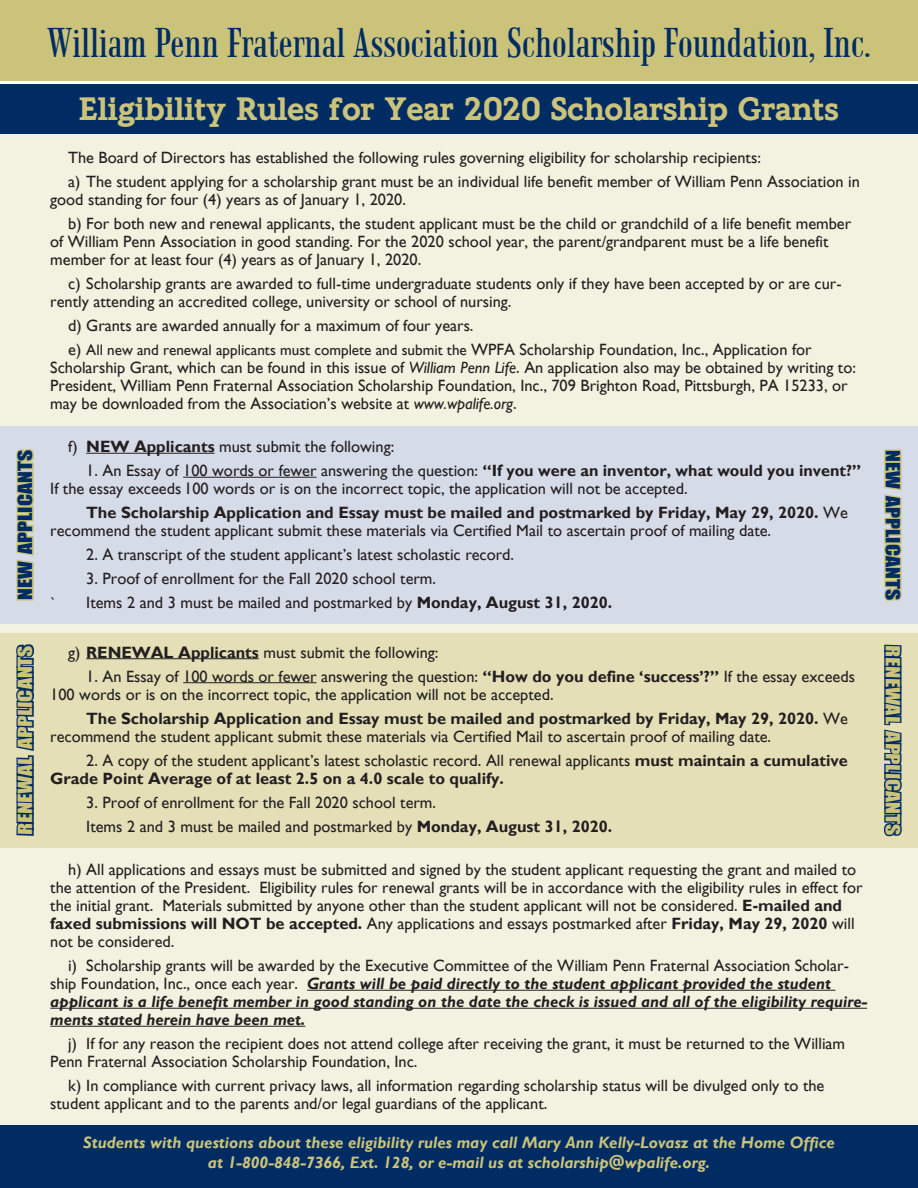
<style>
.page{position:relative;width:918px;height:1188px;background:#fff}
.page>*{position:absolute;margin:0;border:0;box-sizing:border-box;transform-origin:0 0}
.t1{font:40.5px "Strider";color:#002c63}
.t2{font:700 31.5px "Graphos";color:#cbc37a}
.t3{font:18px "Impact";color:#cbc37a;scale:1.21 1}
.t4{font:18px "Impact";color:#002c63;scale:1.21 1}
.t5{font:italic 700 16.5px/19.5px "Gill Sans";color:#cbc37a;text-align:center}
.t6{font:16.35px/18px "Gill Sans";color:#231f20}
.t7{font:italic 700 16.35px/18px "Gill Sans";color:#231f20}
.t8{font:15.15px "Gill Sans";color:#231f20}
.s1{font-size:16.35px}
.s2{font-style:italic}
.s3{font-weight:700}
.s4{font-weight:400;font-style:normal}
</style>
<div class="page">
<div style="left:0;top:0;width:918px;height:81px;background:#cbc37a"></div>
<div style="left:0;top:134px;width:918px;height:1007px;background:#f3f1df"></div>
<div style="left:0;top:84px;width:918px;height:50px;background:#002c63"></div>
<div style="left:0;top:633px;width:918px;height:215px;background:#e4dfb6"></div>
<div style="left:0;top:426px;width:918px;height:198px;background:#d6dbe8"></div>
<hr style="left:86px;top:453px;width:129px;height:1px;background:#231f20">
<hr style="left:183px;top:477px;width:134px;height:1px;background:#231f20">
<hr style="left:86px;top:658px;width:173px;height:1px;background:#231f20">
<hr style="left:183px;top:682px;width:134px;height:1px;background:#231f20">
<hr style="left:307px;top:990px;width:528px;height:1px;background:#231f20">
<hr style="left:50px;top:1008px;width:817px;height:1px;background:#231f20">
<hr style="left:50px;top:1026px;width:255px;height:1px;background:#231f20">
<svg style="left:16px;top:449px;width:18px;height:152px;background:#cdc893"></svg>
<svg style="left:16px;top:644px;width:18px;height:192px;background:#325375"></svg>
<svg style="left:884px;top:449px;width:18px;height:152px;background:#cdc893"></svg>
<svg style="left:884px;top:644px;width:18px;height:193px;background:#335475"></svg>
<div style="left:0;top:1125px;width:918px;height:63px;background:#002c63"></div>
<p class="t4" style="left:11px;top:600px;width:125px;rotate:-90deg">NEW APPLICANTS</p>
<p class="t3" style="left:11px;top:835px;width:158px;rotate:-90deg">RENEWAL APPLICANTS</p>
<h1 class="t1" style="left:47px;top:19px;width:825px">William Penn Fraternal Association Scholarship Foundation, Inc.</h1>
<h2 class="t2" style="left:79px;top:88px;width:761px">Eligibility Rules for Year 2020 Scholarship Grants</h2>
<p class="t6" style="left:68px;top:145px;width:793px;line-height:24px">The Board of Directors has established the following rules governing eligibility for scholarship recipients:<br>a) The student applying for a scholarship grant must be an individual life benefit member of William Penn Association in</p>
<p class="t6" style="left:68px;top:187px;width:785px;line-height:24px;text-indent:-18px">good standing for four (4) years as of January 1, 2020.<br>b) For both new and renewal applicants, the student applicant must be the child or grandchild of a life benefit member</p>
<p class="t6" style="left:50px;top:232px;width:780px">of William Penn Association in good standing. For the 2020 school year, the parent/grandparent must be a life benefit member for at least four (4) years as of January 1, 2020.</p>
<p class="t6" style="left:50px;top:274px;width:793px;text-indent:18px">c) Scholarship grants are awarded to full-time undergraduate students only if they have been accepted by or are cur&shy;rently attending an accredited college, university or school of nursing.</p>
<p class="t6" style="left:68px;top:316px;width:407px">d) Grants are awarded annually for a maximum of four years.</p>
<p class="t8" style="left:68px;top:341px;width:745px"><span class="s1">e)</span> All new and renewal applicants must complete and submit the <span class="s1">WPFA Scholarship Foundation, Inc., Application for</span></p>
<p class="t6" style="left:50px;top:358px;width:807px">Scholarship Grant, which can be found in this issue of <span class="s2">William Penn Life</span>. An application also may be obtained by writing to:<br>President, William Penn Fraternal Association Scholarship Foundation, Inc., 709 Brighton Road, Pittsburgh, PA 15233, or may be downloaded from the Association’s website at <span class="s2">www.wpalife.org</span>.</p>
<p class="t6" style="left:68px;top:438px;width:328px">f) <span class="s3">NEW Applicants</span> must submit the following:</p>
<p class="t6" style="left:50px;top:462px;width:812px;text-indent:36px">1. An Essay of 100 words or fewer answering the question: <span class="s3">“If you were an inventor, what would you invent?”<br></span>If the essay exceeds 100 words or is on the incorrect topic, the application will not be accepted.</p>
<p class="t6" style="left:50px;top:504px;width:799px;text-indent:36px"><span class="s3">The Scholarship Application and Essay must be mailed and postmarked by Friday, May 29, 2020.</span> We recommend the student applicant submit these materials via Certified Mail to ascertain proof of mailing date.</p>
<p class="t6" style="left:86px;top:546px;width:429px">2. A transcript of the student applicant’s latest scholastic record.</p>
<p class="t6" style="left:86px;top:570px;width:351px">3. Proof of enrollment for the Fall 2020 school term.</p>
<p class="t6" style="left:50px;top:594px;width:7px">`</p>
<p class="t6" style="left:86px;top:594px;width:528px">Items 2 and 3 must be mailed and postmarked by <span class="s3">Monday, August 31, 2020.</span></p>
<p class="t6" style="left:68px;top:643px;width:372px">g) <span class="s3">RENEWAL Applicants</span> must submit the following:</p>
<p class="t6" style="left:50px;top:667px;width:806px;text-indent:36px">1. An Essay of 100 words or fewer answering the question: <span class="s3">“How do you define ‘success’?”</span> If the essay exceeds<br>100 words or is on the incorrect topic, the application will not be accepted.</p>
<p class="t6" style="left:50px;top:709px;width:799px;text-indent:36px"><span class="s3">The Scholarship Application and Essay must be mailed and postmarked by Friday, May 29, 2020.</span> We recommend the student applicant submit these materials via Certified Mail to ascertain proof of mailing date.</p>
<p class="t6" style="left:50px;top:751px;width:799px;text-indent:36px">2. A copy of the student applicant’s latest scholastic record. All renewal applicants <span class="s3">must maintain a cumulative<br>Grade Point Average of at least 2.5 on a 4.0 scale to qualify.</span></p>
<p class="t6" style="left:86px;top:790px;width:528px;line-height:24px">3. Proof of enrollment for the Fall 2020 school term.<br>Items 2 and 3 must be mailed and postmarked by <span class="s3">Monday, August 31, 2020.</span></p>
<p class="t6" style="left:50px;top:861px;width:814px;text-indent:18px">h) All applications and essays must be submitted and signed by the student applicant requesting the grant and mailed to the attention of the President. Eligibility rules for renewal grants will be in accordance with the eligibility rules in effect for the initial grant. Materials submitted by anyone other than the student applicant will not be considered. <span class="s3">E-mailed and faxed submissions will NOT be accepted.</span> Any applications and essays postmarked after <span class="s3">Friday, May 29, 2020</span> will not be considered.</p>
<p class="t7" style="left:50px;top:957px;width:819px;text-indent:18px"><span class="s4">i) Scholarship grants will be awarded by the Executive Committee of the William Penn Fraternal Association Scholar&shy;ship Foundation, Inc., once each year.</span> Grants will be paid directly to the student applicant provided the student applicant is a life benefit member in good standing on the date the check is issued and all of the eligibility require&shy;ments stated herein have been met.</p>
<p class="t6" style="left:50px;top:1035px;width:796px;text-indent:18px">j) If for any reason the recipient does not attend college after receiving the grant, it must be returned to the William<br>Penn Fraternal Association Scholarship Foundation, Inc.</p>
<p class="t6" style="left:50px;top:1077px;width:776px;text-indent:18px">k) In compliance with current privacy laws, all information regarding scholarship status will be divulged only to the student applicant and to the parents and/or legal guardians of the applicant.</p>
<p class="t5" style="left:83px;top:1133px;width:753px">Students with questions about these eligibility rules may call Mary Ann Kelly-Lovasz at the Home Office at 1-800-848-7366, Ext. 128, or e-mail us at scholarship@wpalife.org.</p>
<p class="t4" style="left:907px;top:450px;width:125px;rotate:90deg">NEW APPLICANTS</p>
<p class="t3" style="left:907px;top:645px;width:158px;rotate:90deg">RENEWAL APPLICANTS</p>
</div>
